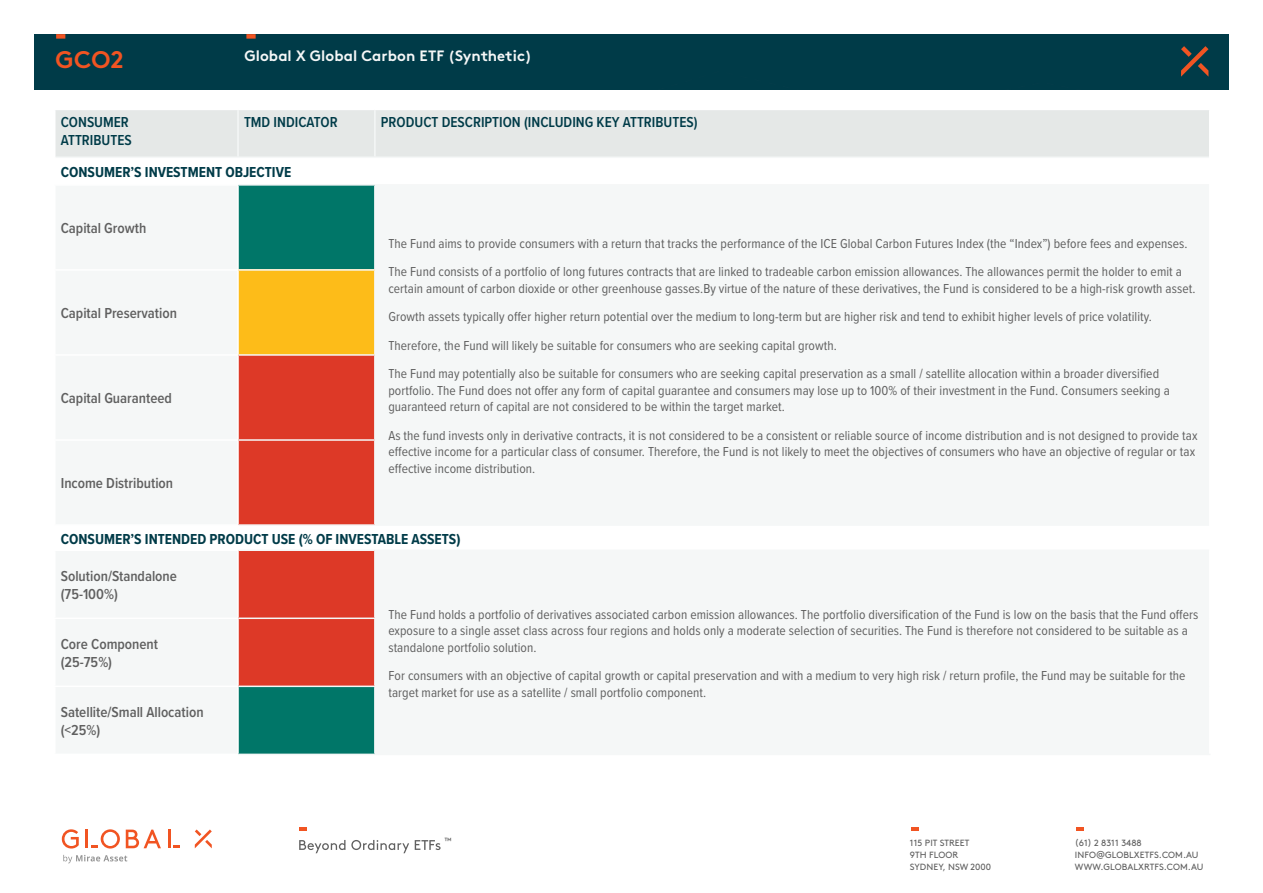
<style>
.page{position:relative;width:1263px;height:893px;background:#fff}
.page>*{position:absolute;margin:0;border:0;box-sizing:border-box;transform-origin:0 0}
.t1{font:700 24px "Brown";color:#f15422}
.t2{font:600 15px/18px "Proxima Nova Cond";color:#606060}
.t3{font:700 15px "Proxima Nova Cond";color:#003b48}
.t4{font:600 15px/18px "Proxima Nova Cond";color:#003b48}
.t5{font:700 15px "Brown";letter-spacing:.005em;color:#f5f7f7}
.t6{font:13.5px/16.5px "Proxima Nova Cond";letter-spacing:.005em;color:#606060}
.t7{font:9px/12px "Brown";letter-spacing:.01em;color:#606060}
</style>
<div class="page">
<div style="left:34px;top:35px;width:1195px;height:54px;background:#003b48"></div>
<svg style="left:1181px;top:46px;width:27px;height:31px"></svg>
<div style="left:246px;top:34px;width:10px;height:5px;background:#f15422"></div>
<div style="left:56px;top:34px;width:9px;height:5px;background:#f15422"></div>
<svg style="left:299px;top:840px;width:46px;height:13px"></svg>
<svg style="left:351px;top:840px;width:58px;height:13px"></svg>
<svg style="left:415px;top:840px;width:26px;height:10px"></svg>
<svg style="left:299px;top:827px;width:8px;height:3px"></svg>
<svg style="left:1076px;top:827px;width:7px;height:3px"></svg>
<svg style="left:911px;top:827px;width:7px;height:3px"></svg>
<svg style="left:126px;top:830px;width:35px;height:18px"></svg>
<svg style="left:195px;top:829px;width:17px;height:19px"></svg>
<hr style="left:168px;top:830px;width:3px;height:18px;background:#f15422">
<svg style="left:173px;top:846px;width:7px;height:2px"></svg>
<svg style="left:62px;top:829px;width:17px;height:19px"></svg>
<svg style="left:86px;top:829px;width:34px;height:19px"></svg>
<svg style="left:63px;top:855px;width:64px;height:8px"></svg>
<div style="left:56px;top:110px;width:1153px;height:47px;background:#e5e8e7"></div>
<div style="left:239px;top:186px;width:135px;height:568px;background:#007668"></div>
<div style="left:238px;top:270px;width:137px;height:85px;background:#fdbc19"></div>
<svg style="left:239px;top:356px;width:135px;height:330px;background:#df4736"></svg>
<hr style="left:237px;top:110px;width:2px;height:47px;background:#f5f7f7">
<hr style="left:374px;top:110px;width:2px;height:47px;background:#f5f7f7">
<hr style="left:56px;top:157px;width:182px;height:1px;background:#f5f7f7">
<hr style="left:238px;top:157px;width:137px;height:1px;background:#f5f7f7">
<hr style="left:375px;top:157px;width:834px;height:1px;background:#f5f7f7">
<hr style="left:239px;top:184px;width:136px;height:2px;background:#f5f7f7">
<hr style="left:375px;top:184px;width:834px;height:2px;background:#f5f7f7">
<hr style="left:374px;top:186px;width:2px;height:83px;background:#f5f7f7">
<hr style="left:239px;top:269px;width:137px;height:2px;background:#f5f7f7">
<hr style="left:374px;top:271px;width:2px;height:83px;background:#f5f7f7">
<hr style="left:239px;top:354px;width:137px;height:2px;background:#f5f7f7">
<hr style="left:374px;top:356px;width:2px;height:83px;background:#f5f7f7">
<hr style="left:239px;top:439px;width:137px;height:2px;background:#f5f7f7">
<hr style="left:374px;top:441px;width:2px;height:83px;background:#f5f7f7">
<hr style="left:239px;top:524px;width:136px;height:2px;background:#f5f7f7">
<hr style="left:375px;top:524px;width:834px;height:2px;background:#f5f7f7">
<hr style="left:239px;top:549px;width:136px;height:2px;background:#f5f7f7">
<hr style="left:375px;top:549px;width:834px;height:2px;background:#f5f7f7">
<hr style="left:374px;top:551px;width:2px;height:66px;background:#f5f7f7">
<hr style="left:239px;top:617px;width:137px;height:2px;background:#f5f7f7">
<hr style="left:374px;top:619px;width:2px;height:67px;background:#f5f7f7">
<hr style="left:239px;top:686px;width:137px;height:1px;background:#f5f7f7">
<hr style="left:374px;top:687px;width:2px;height:67px;background:#f5f7f7">
<hr style="left:239px;top:754px;width:136px;height:1px;background:#f5f7f7">
<hr style="left:375px;top:754px;width:835px;height:1px;background:#f5f7f7">
<hr style="left:54px;top:269px;width:185px;height:2px;background:#fff">
<hr style="left:237px;top:271px;width:2px;height:83px;background:#fff">
<hr style="left:54px;top:354px;width:185px;height:2px;background:#fff">
<h1 class="t1" style="left:56px;top:40px;width:70px">GCO2</h1>
<p class="t5" style="left:244px;top:44px;width:289px">Global X Global Carbon ETF (Synthetic)</p>
<p class="t4" style="left:61px;top:113px;width:73px">CONSUMER<br>ATTRIBUTES</p>
<p class="t4" style="left:244px;top:113px;width:95px">TMD INDICATOR</p>
<p class="t4" style="left:381px;top:113px;width:318px">PRODUCT DESCRIPTION (INCLUDING KEY ATTRIBUTES)</p>
<p class="t3" style="left:61px;top:161px;width:232px">CONSUMER’S INVESTMENT OBJECTIVE</p>
<p class="t2" style="left:61px;top:219px;width:87px">Capital Growth</p>
<p class="t2" style="left:61px;top:304px;width:118px">Capital Preservation</p>
<p class="t2" style="left:61px;top:389px;width:113px">Capital Guaranteed</p>
<p class="t2" style="left:61px;top:474px;width:114px">Income Distribution</p>
<p class="t6" style="left:388px;top:228px;width:801px;line-height:28.5px">The Fund aims to provide consumers with a return that tracks the performance of the ICE Global Carbon Futures Index (the “Index”) before fees and expenses.<br>The Fund consists of a portfolio of long futures contracts that are linked to tradeable carbon emission allowances. The allowances permit the holder to emit a</p>
<p class="t6" style="left:388px;top:273px;width:808px;line-height:28.5px">certain amount of carbon dioxide or other greenhouse gasses.By virtue of the nature of these derivatives, the Fund is considered to be a high-risk growth asset.<br>Growth assets typically offer higher return potential over the medium to long-term but are higher risk and tend to exhibit higher levels of price volatility.<br>Therefore, the Fund will likely be suitable for consumers who are seeking capital growth.<br>The Fund may potentially also be suitable for consumers who are seeking capital preservation as a small / satellite allocation within a broader diversified</p>
<p class="t6" style="left:388px;top:381px;width:783px">portfolio. The Fund does not offer any form of capital guarantee and consumers may lose up to 100% of their investment in the Fund. Consumers seeking a guaranteed return of capital are not considered to be within the target market.</p>
<p class="t6" style="left:388px;top:426px;width:811px">As the fund invests only in derivative contracts, it is not considered to be a consistent or reliable source of income distribution and is not designed to provide tax effective income for a particular class of consumer. Therefore, the Fund is not likely to meet the objectives of consumers who have an objective of regular or tax effective income distribution.</p>
<p class="t3" style="left:61px;top:527px;width:401px">CONSUMER’S INTENDED PRODUCT USE (% OF INVESTABLE ASSETS)</p>
<p class="t2" style="left:61px;top:567px;width:118px">Solution/Standalone (75-100%)</p>
<p class="t6" style="left:388px;top:605px;width:812px">The Fund holds a portfolio of derivatives associated carbon emission allowances. The portfolio diversification of the Fund is low on the basis that the Fund offers exposure to a single asset class across four regions and holds only a moderate selection of securities. The Fund is therefore not considered to be suitable as a standalone portfolio solution.</p>
<p class="t6" style="left:388px;top:667px;width:799px">For consumers with an objective of capital growth or capital preservation and with a medium to very high risk / return profile, the Fund may be suitable for the target market for use as a satellite / small portfolio component.</p>
<p class="t2" style="left:61px;top:635px;width:99px">Core Component (25-75%)</p>
<p class="t2" style="left:61px;top:703px;width:144px">Satellite/Small Allocation (&lt;25%)</p>
<p class="t7" style="left:444px;top:834px;width:9px">™</p>
<p class="t7" style="left:910px;top:836px;width:83px">115 PIT STREET<br>9TH FLOOR<br>SYDNEY, NSW 2000</p>
<p class="t7" style="left:1075px;top:836px;width:130px">(61) 2 8311 3488<br>INFO@GLOBLXETFS.COM.AU<br>WWW.GLOBALXRTFS.COM.AU</p>
</div>
